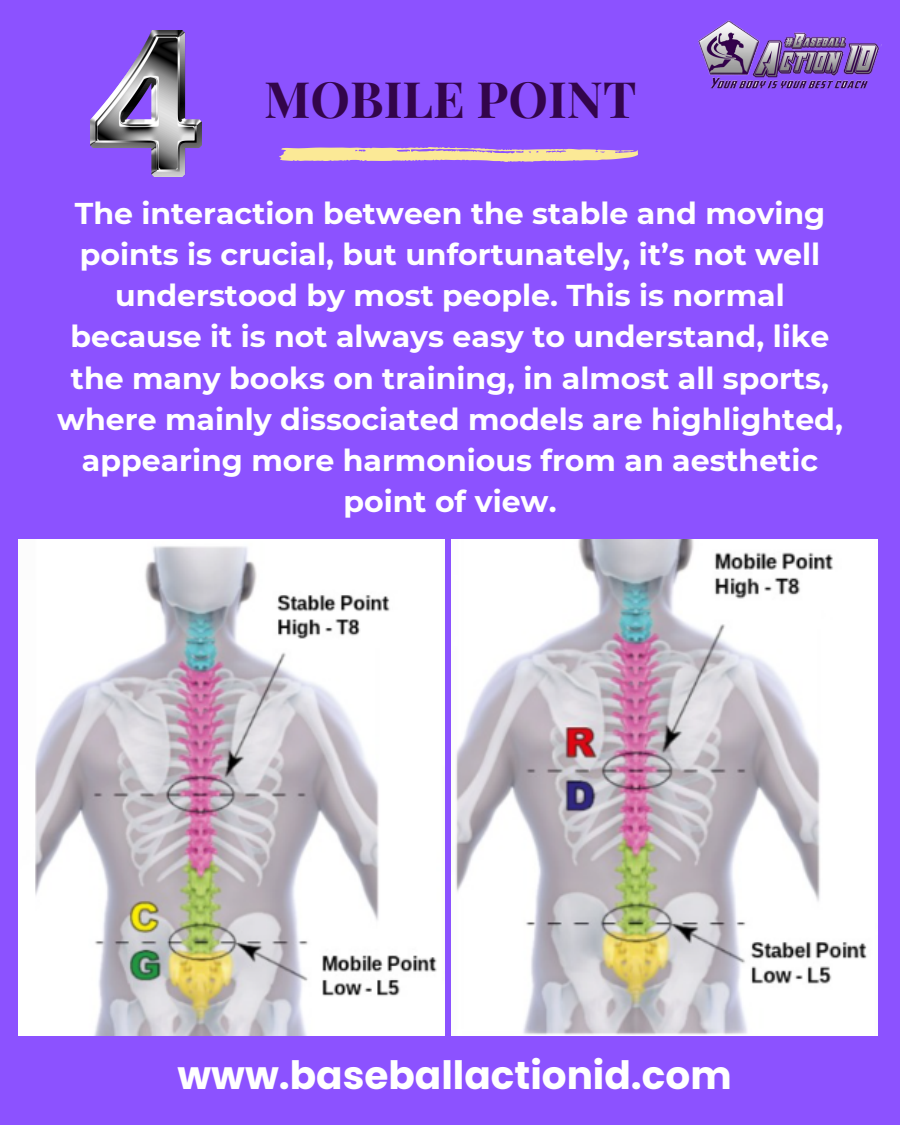
<style>
.page{position:relative;width:900px;height:1125px;background:#8c52ff}
.page>*{position:absolute;margin:0;border:0;box-sizing:border-box;transform-origin:0 0}
.t1{font:700 50px "Playfair Display";color:#33054b}
.t2{font:700 39px "Poppins";color:#fff}
.t3{font:700 30px/41.2px "Montserrat";color:#fff;text-align:center}
</style>
<div class="page">
<svg style="left:279px;top:147px;width:359px;height:15px"></svg>
<img style="left:90px;top:31px;width:112px;height:145px">
<img style="left:18px;top:539px;width:426px;height:496px">
<img style="left:452px;top:539px;width:426px;height:496px">
<img style="left:698px;top:20px;width:184px;height:69px">
<h1 class="t1" style="left:264px;top:64px;width:374px">MOBILE POINT</h1>
<p class="t3" style="left:57px;top:192px;width:787px">The interaction between the stable and moving points is crucial, but unfortunately, it’s not well understood by most people. This is normal because it is not always easy to understand, like the many books on training, in almost all sports, where mainly dissociated models are highlighted, appearing more harmonious from an aesthetic point of view.</p>
<p class="t2" style="left:178px;top:1048px;width:556px">www.baseballactionid.com</p>
</div>
